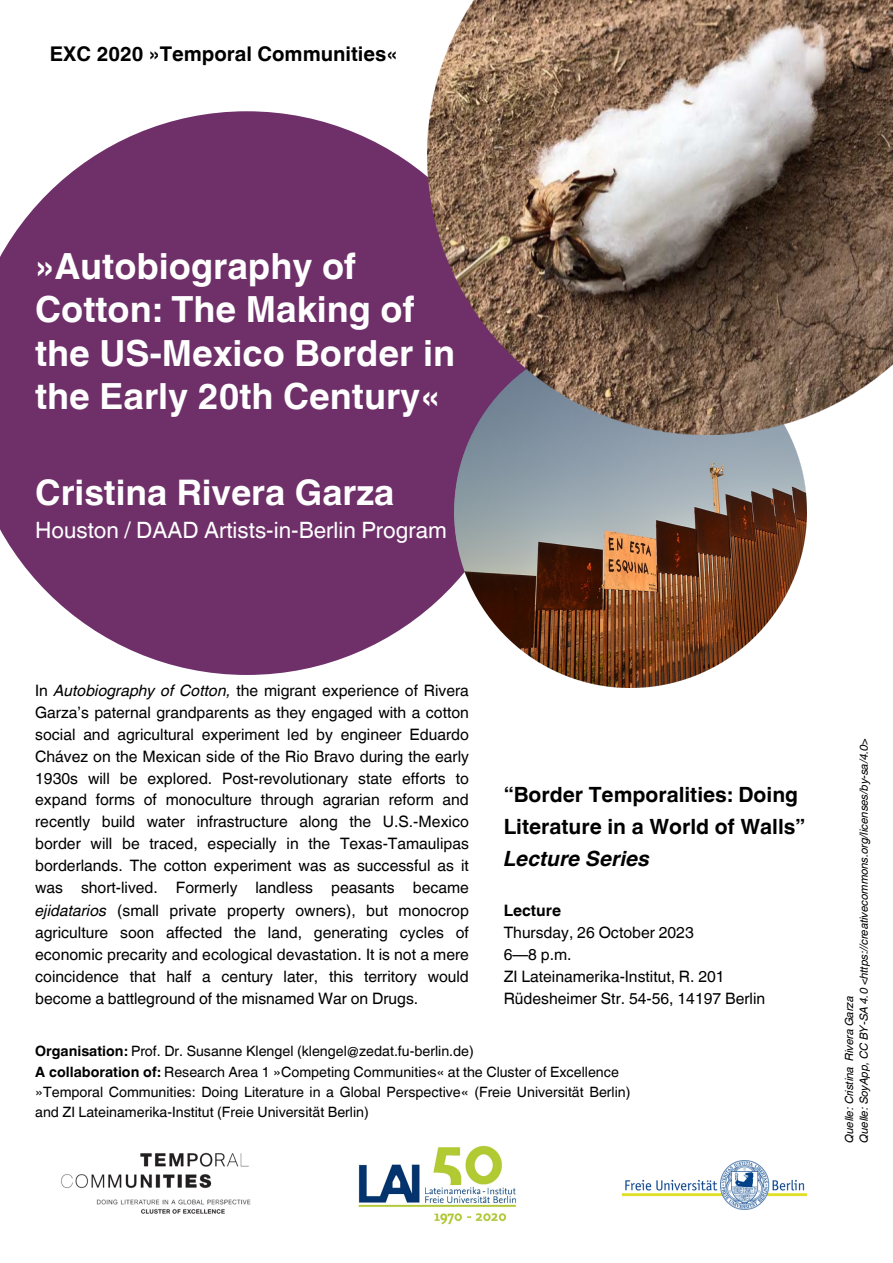
<style>
.page{position:relative;width:893px;height:1263px;background:#fff}
.page>*{position:absolute;margin:0;border:0;box-sizing:border-box;transform-origin:0 0}
.t1{font:700 36px/43.3px "Helvetica World";color:#fff}
.t2{font:700 35.25px "Helvetica World";color:#fff}
.t3{font:22.5px "Helvetica World";color:#fff}
.t4{font:700 21px/32.1px "Helvetica World";color:#000}
.t5{font:700 20.25px "Helvetica World";color:#000}
.t6{font:15.75px/22px "Helvetica World";color:#000;text-align:justify}
.t7{font:700 15.75px "Helvetica World";color:#000}
.t8{font:14.25px/19.7px "Helvetica World";color:#000}
.t9{font:italic 11.25px "Helvetica World";color:#000}
.s1{font-style:italic}
.s2{font-weight:700}
</style>
<div class="page">
<svg style="left:0;top:111px;width:454px;height:564px;fill:#6f306a"></svg>
<img style="left:454px;top:435px;width:352px;height:252px">
<img style="left:61px;top:1152px;width:190px;height:62px">
<img style="left:621px;top:1160px;width:187px;height:50px">
<img style="left:358px;top:1145px;width:159px;height:80px">
<img style="left:427px;top:0;width:466px;height:435px">
<p class="t5" style="left:50px;top:38px;width:349px">EXC 2020 »Temporal Communities«</p>
<p class="t1" style="left:35px;top:241px;width:421px">»Autobiography of<br>Cotton: The Making of the US-Mexico Border in the Early 20th Century«</p>
<p class="t2" style="left:35px;top:464px;width:361px">Cristina Rivera Garza</p>
<p class="t3" style="left:35px;top:517px;width:413px">Houston / DAAD Artists-in-Berlin Program</p>
<p class="t6" style="left:35px;top:679px;width:435px">In <span class="s1">Autobiography of Cotton,</span> the migrant experience of Rivera Garza’s paternal grandparents as they engaged with a cotton social and agricultural experiment led by engineer Eduardo Chávez on the Mexican side of the Rio Bravo during the early 1930s will be explored. Post-revolutionary state efforts to expand forms of monoculture through agrarian reform and recently build water infrastructure along the U.S.-Mexico border will be traced, especially in the Texas-Tamaulipas borderlands. The cotton experiment was as successful as it was short-lived. Formerly landless peasants became <span class="s1">ejidatarios</span> (small private property owners), but monocrop agriculture soon affected the land, generating cycles of economic precarity and ecological devastation. It is not a mere coincidence that half a century later, this territory would become a battleground of the misnamed War on Drugs.</p>
<p class="t4" style="left:504px;top:776px;width:303px">“Border Temporalities: Doing<br>Literature in a World of Walls”<br><span class="s1">Lecture Series</span></p>
<p class="t7" style="left:504px;top:897px;width:59px">Lecture</p>
<p class="t6" style="left:504px;top:921px;width:192px">Thursday, 26 October 2023</p>
<p class="t6" style="left:504px;top:943px;width:69px">6—8 p.m.</p>
<p class="t6" style="left:504px;top:965px;width:222px">ZI Lateinamerika-Institut, R. 201</p>
<p class="t6" style="left:504px;top:987px;width:263px">Rüdesheimer Str. 54-56, 14197 Berlin</p>
<p class="t8" style="left:35px;top:1041px;width:440px"><span class="s2">Organisation:</span> Prof. Dr. Susanne Klengel (klengel@zedat.fu-berlin.de)</p>
<p class="t8" style="left:35px;top:1063px;width:585px"><span class="s2">A collaboration of:</span> Research Area 1 »Competing Communities« at the Cluster of Excellence</p>
<p class="t8" style="left:35px;top:1082px;width:597px">»Temporal Communities: Doing Literature in a Global Perspective« (Freie Universität Berlin) and ZI Lateinamerika-Institut (Freie Universität Berlin)</p>
<p class="t9" style="left:854px;top:1142px;width:406px;rotate:-90deg">Quelle: SoyApp, CC BY-SA 4.0 &lt;https://creativecommons.org/licenses/by-sa/4.0&gt;</p>
<p class="t9" style="left:840px;top:1142px;width:148px;rotate:-90deg">Quelle: Cristina Rivera Garza</p>
</div>
